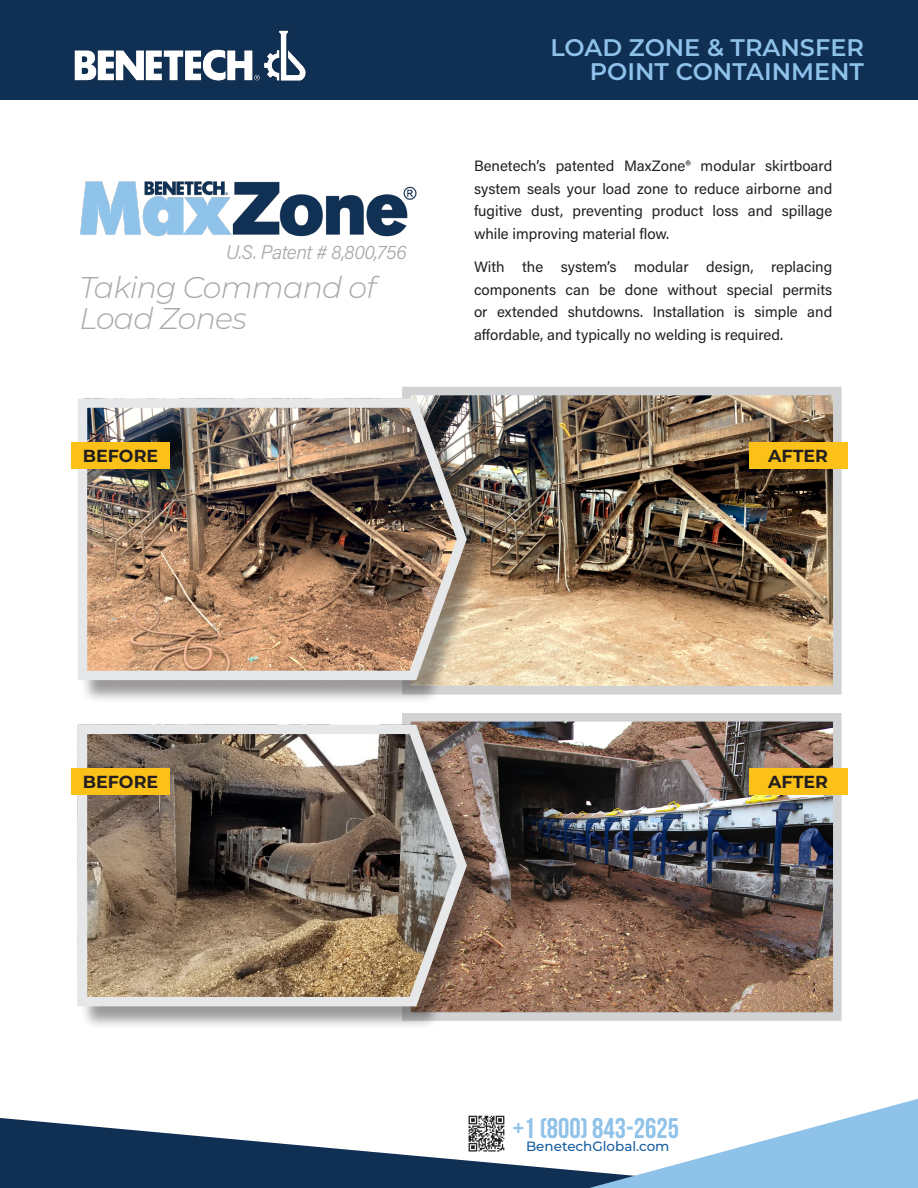
<style>
.page{position:relative;width:918px;height:1188px;background:#fff}
.page>*{position:absolute;margin:0;border:0;box-sizing:border-box;transform-origin:0 0}
.t1{font:italic 300 30px/31.5px "Montserrat";letter-spacing:-.025em;color:#a8a9ad}
.t2{font:700 28.5px "Bebas Neue";color:#8fc2e9}
.t3{font:600 24px/24px "Montserrat";color:#8fc2e9;text-align:right}
.t4{font:italic 300 19.8px "Acumin Pro";letter-spacing:-.02em;color:#a8a9ad}
.t5{font:700 17.4px "Montserrat";color:#231f20}
.t6{font:15px/22.5px "Acumin Pro";color:#231f20;text-align:justify}
.t7{font:500 13.5px "Montserrat";color:#175d9e}
</style>
<div class="page">
<img style="left:80px;top:181px;width:337px;height:56px">
<img style="left:472px;top:723px;width:360px;height:288px">
<div style="left:402px;top:713px;width:440px;height:308px;border:9px solid #d1d2d4"></div>
<div style="left:80px;top:727px;width:410px;height:303px;background:#231f20;opacity:.45"></div>
<img style="left:77px;top:720px;width:395px;height:291px">
<div style="left:72px;top:768px;width:98px;height:27px;background:#fbc118"></div>
<div style="left:749px;top:768px;width:98px;height:27px;background:#fbc118"></div>
<img style="left:472px;top:397px;width:360px;height:288px">
<div style="left:402px;top:387px;width:440px;height:308px;border:9px solid #d1d2d4"></div>
<div style="left:80px;top:401px;width:409px;height:303px;background:#231f20;opacity:.45"></div>
<img style="left:78px;top:394px;width:394px;height:291px">
<div style="left:72px;top:442px;width:98px;height:27px;background:#fbc118"></div>
<div style="left:749px;top:442px;width:98px;height:27px;background:#fbc118"></div>
<svg style="left:0;top:1118px;width:540px;height:70px;fill:#0f2f53"></svg>
<svg style="left:540px;top:1098px;width:378px;height:90px"></svg>
<div style="left:0;top:0;width:918px;height:100px;background:#0f2f53"></div>
<img style="left:74px;top:49px;width:186px;height:32px">
<img style="left:264px;top:30px;width:42px;height:51px">
<img style="left:468px;top:1115px;width:38px;height:38px">
<h3 class="t4" style="left:226px;top:238px;width:182px">U.S. Patent # 8,800,756</h3>
<h1 class="t1" style="left:80px;top:270px;width:298px">Taking Command of<br>Load Zones</h1>
<h3 class="t3" style="left:550px;top:34px;width:315px">LOAD ZONE &amp; TRANSFER<br>POINT CONTAINMENT</h3>
<p class="t6" style="left:474px;top:154px;width:360px">Benetech’s patented MaxZone® modular skirtboard system seals your load zone to reduce airborne and fugitive dust, preventing product loss and spillage while improving material flow.</p>
<p class="t6" style="left:474px;top:255px;width:360px">With the system’s modular design, replacing components can be done without special permits or extended shutdowns. Installation is simple and affordable, and typically no welding is required.</p>
<p class="t5" style="left:83px;top:443px;width:77px">BEFORE</p>
<p class="t5" style="left:768px;top:443px;width:61px">AFTER</p>
<p class="t5" style="left:83px;top:769px;width:77px">BEFORE</p>
<p class="t5" style="left:768px;top:769px;width:61px">AFTER</p>
<h2 class="t2" style="left:513px;top:1112px;width:168px">+1 (800) 843-2625</h2>
<p class="t7" style="left:526px;top:1137px;width:145px">BenetechGlobal.com</p>
</div>
